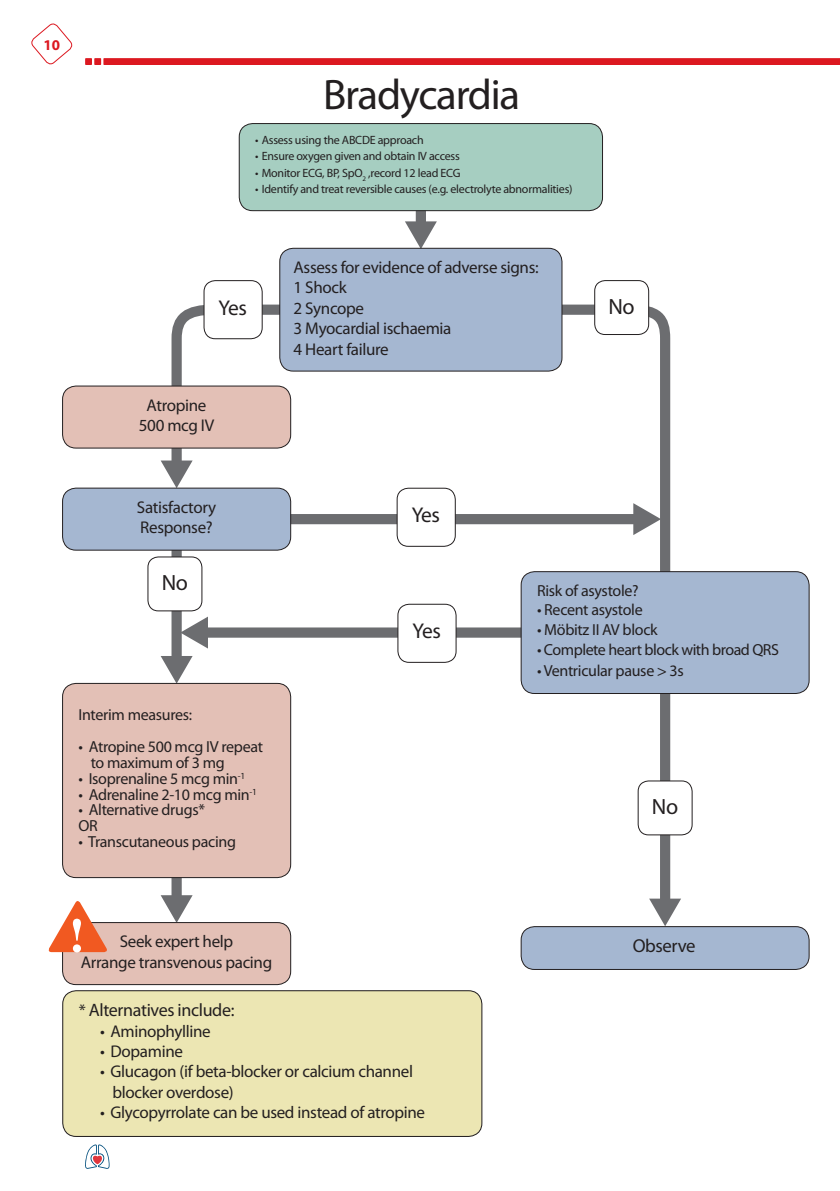
<style>
.page{position:relative;width:840px;height:1191px;background:#fff}
.page>*{position:absolute;margin:0;border:0;box-sizing:border-box;transform-origin:0 0}
.t1{font:42.8px "Myriad Pro";letter-spacing:-.03em;color:#231f20}
.t2{font:22px "Myriad Pro";color:#231f20}
.t3{font:21.4px "Myriad Pro";letter-spacing:-.06em;color:#231f20}
.t4{font:18.8px "Myriad Pro";letter-spacing:-.02em;color:#231f20}
.t5{font:18px "Myriad Pro";letter-spacing:-.02em;color:#231f20}
.t6{font:17px/20.4px "Myriad Pro";letter-spacing:-.02em;color:#231f20}
.t7{font:16px/16px "Myriad Pro";letter-spacing:-.02em;color:#231f20}
.t8{font:700 15px "Myriad Pro";color:#dc1820}
.t9{font:12px "Myriad Pro";letter-spacing:-.02em;color:#231f20}
.s1{font-family:"Helvetica Neue"}
.s2{font-size:17px}
</style>
<div class="page">
<svg style="left:85px;top:1144px;width:25px;height:25px"></svg>
<svg style="left:31px;top:23px;width:42px;height:42px"></svg>
<div style="left:85px;top:58px;width:7px;height:7px;background:#dc1820"></div>
<div style="left:94px;top:58px;width:7px;height:7px;background:#dc1820"></div>
<svg style="left:103px;top:58px;width:737px;height:7px"></svg>
<svg style="left:661px;top:898px;width:19px;height:28px"></svg>
<div style="left:202px;top:627px;width:330px;height:10px;background:#6c6d70"></div>
<svg style="left:182px;top:616px;width:26px;height:32px"></svg>
<div style="left:284px;top:514px;width:361px;height:10px;background:#6c6d70"></div>
<div style="left:415px;top:196px;width:11px;height:32px;background:#6c6d70"></div>
<div style="left:171px;top:540px;width:11px;height:122px;background:#6c6d70"></div>
<div style="left:171px;top:861px;width:11px;height:45px;background:#6c6d70"></div>
<svg style="left:404px;top:221px;width:32px;height:27px"></svg>
<svg style="left:528px;top:299px;width:147px;height:621px"></svg>
<svg style="left:160px;top:656px;width:32px;height:27px"></svg>
<svg style="left:160px;top:299px;width:153px;height:189px"></svg>
<svg style="left:160px;top:895px;width:32px;height:27px"></svg>
<div style="left:239px;top:124px;width:363px;height:87px;background:#a6cec1;border-radius:14px"></div>
<div style="left:239px;top:123px;width:363px;height:88px;border:1px solid #231f20;border-radius:14px"></div>
<div style="left:521px;top:571px;width:287px;height:122px;background:#a5b7d1;border-radius:14px"></div>
<div style="left:520px;top:571px;width:289px;height:123px;border:1px solid #231f20;border-radius:14px"></div>
<div style="left:63px;top:386px;width:227px;height:62px;background:#e3c0b6;border-radius:14px"></div>
<div style="left:62px;top:386px;width:229px;height:62px;border:1px solid #231f20;border-radius:14px"></div>
<div style="left:63px;top:488px;width:227px;height:62px;background:#a5b7d1;border-radius:14px"></div>
<div style="left:62px;top:488px;width:229px;height:62px;border:1px solid #231f20;border-radius:14px"></div>
<div style="left:279px;top:248px;width:282px;height:123px;background:#a5b7d1;border-radius:14px"></div>
<div style="left:279px;top:248px;width:283px;height:123px;border:1px solid #231f20;border-radius:14px"></div>
<div style="left:63px;top:683px;width:227px;height:194px;background:#e3c0b6;border-radius:14px"></div>
<div style="left:62px;top:683px;width:229px;height:195px;border:1px solid #231f20;border-radius:14px"></div>
<div style="left:63px;top:990px;width:418px;height:146px;background:#ece6b3;border-radius:14px"></div>
<div style="left:62px;top:990px;width:420px;height:147px;border:1px solid #231f20;border-radius:14px"></div>
<div style="left:63px;top:922px;width:227px;height:62px;background:#e3c0b6;border-radius:14px"></div>
<div style="left:62px;top:922px;width:229px;height:63px;border:1px solid #231f20;border-radius:14px"></div>
<svg style="left:48px;top:901px;width:61px;height:51px"></svg>
<div style="left:204px;top:281px;width:58px;height:58px;background:#fff;border-radius:11px"></div>
<div style="left:203px;top:280px;width:59px;height:59px;border:1px solid #231f20;border-radius:11px"></div>
<div style="left:594px;top:280px;width:54px;height:54px;background:#fff;border-radius:10px"></div>
<div style="left:594px;top:280px;width:54px;height:55px;border:1px solid #231f20;border-radius:10px"></div>
<div style="left:521px;top:926px;width:287px;height:43px;background:#a5b7d1;border-radius:14px"></div>
<div style="left:520px;top:926px;width:289px;height:43px;border:1px solid #231f20;border-radius:14px"></div>
<div style="left:148px;top:557px;width:54px;height:54px;background:#fff;border-radius:10px"></div>
<div style="left:147px;top:556px;width:55px;height:55px;border:1px solid #231f20;border-radius:10px"></div>
<div style="left:637px;top:781px;width:54px;height:54px;background:#fff;border-radius:10px"></div>
<div style="left:637px;top:780px;width:55px;height:55px;border:1px solid #231f20;border-radius:10px"></div>
<div style="left:397px;top:488px;width:58px;height:58px;background:#fff;border-radius:11px"></div>
<div style="left:396px;top:488px;width:59px;height:59px;border:1px solid #231f20;border-radius:11px"></div>
<div style="left:397px;top:604px;width:59px;height:58px;background:#fff;border-radius:11px"></div>
<div style="left:397px;top:604px;width:59px;height:59px;border:1px solid #231f20;border-radius:11px"></div>
<p class="t8" style="left:43px;top:35px;width:18px">10</p>
<h1 class="t1" style="left:323px;top:68px;width:198px">Bradycardia</h1>
<p class="t9" style="left:255px;top:133px;width:170px">• Assess using the ABCDE approach</p>
<p class="t9" style="left:255px;top:149px;width:206px">• Ensure oxygen given and obtain IV access</p>
<p class="t9" style="left:255px;top:165px;width:207px">• Monitor ECG, BP, SpO<sub>2</sub> ,record 12 lead ECG</p>
<p class="t9" style="left:255px;top:182px;width:319px">• Identify and treat reversible causes (e.g. electrolyte abnormalities)</p>
<p class="t6" style="left:293px;top:257px;width:246px">Assess for evidence of adverse signs:<br>1 Shock<br>2 Syncope<br>3 Myocardial ischaemia<br>4 Heart failure</p>
<p class="t3" style="left:218px;top:294px;width:30px">Yes</p>
<p class="t2" style="left:608px;top:293px;width:28px">No</p>
<p class="t6" style="left:139px;top:395px;width:77px;text-align:center">Atropine<br>500 mcg IV</p>
<p class="t6" style="left:137px;top:497px;width:81px">Satisfactory<br>Response?</p>
<p class="t2" style="left:162px;top:569px;width:28px">No</p>
<p class="t7" style="left:78px;top:706px;width:115px">Interim measures:</p>
<p class="t7" style="left:91px;top:738px;width:174px;text-indent:-12px">• Atropine 500 mcg IV repeat to maximum of 3 mg</p>
<p class="t7" style="left:78px;top:770px;width:168px">• Isoprenaline 5 mcg min<sup>-1</sup></p>
<p class="t7" style="left:78px;top:786px;width:180px">• Adrenaline 2-10 mcg min<sup>-1</sup></p>
<p class="t7" style="left:78px;top:802px;width:128px">• Alternative drugs*<br>OR</p>
<p class="t7" style="left:78px;top:834px;width:159px">• Transcutaneous pacing</p>
<p class="t3" style="left:411px;top:502px;width:30px">Yes</p>
<p class="t3" style="left:412px;top:618px;width:30px">Yes</p>
<p class="t7" style="left:536px;top:582px;width:103px">Risk of asystole?</p>
<p class="t7" style="left:536px;top:601px;width:107px">• Recent asystole</p>
<p class="t7" style="left:536px;top:621px;width:122px">• Möbitz II AV block</p>
<p class="t7" style="left:536px;top:641px;width:243px">• Complete heart block with broad QRS</p>
<p class="t7" style="left:536px;top:663px;width:148px">• Ventricular pause <span class="s1">&gt;</span> 3s</p>
<p class="t2" style="left:651px;top:793px;width:28px">No</p>
<p class="t6" style="left:81px;top:931px;width:193px;text-align:center">Seek expert help<br>Arrange transvenous pacing</p>
<p class="t5" style="left:79px;top:999px;width:157px"><span class="s2">*</span> Alternatives include:</p>
<p class="t6" style="left:100px;top:1020px;width:112px">• Aminophylline</p>
<p class="t6" style="left:100px;top:1040px;width:84px">• Dopamine</p>
<p class="t6" style="left:112px;top:1061px;width:302px;text-indent:-13px">• Glucagon (if beta-blocker or calcium channel blocker overdose)</p>
<p class="t6" style="left:100px;top:1102px;width:326px">• Glycopyrrolate can be used instead of atropine</p>
<p class="t4" style="left:632px;top:934px;width:64px">Observe</p>
</div>
